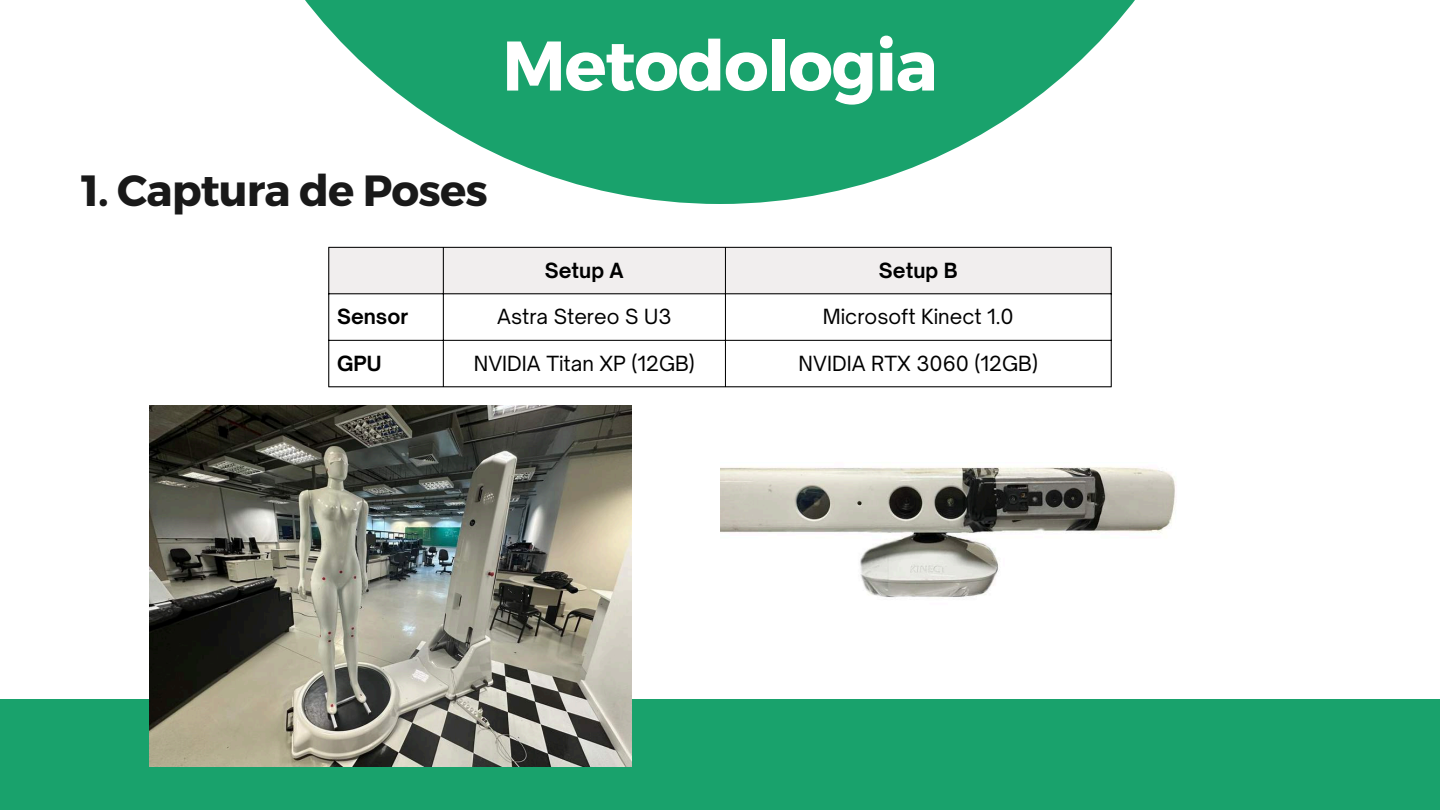
<style>
.page{position:relative;width:1440px;height:810px;background:#fff}
.page>*{position:absolute;margin:0;border:0;box-sizing:border-box;transform-origin:0 0}
.t1{font:700 70px "Montserrat";letter-spacing:-.02em;color:#fff}
.t2{font:700 43.6px "Montserrat";letter-spacing:-.02em;color:#191919}
.t3{font:20px "Open Sauce One";color:#000}
.t4{font:700 20px "Open Sauce One";color:#000}
</style>
<div class="page">
<svg style="left:305px;top:0;width:830px;height:204px;fill:#19a26c"></svg>
<div style="left:0;top:699px;width:1440px;height:111px;background:#19a26c"></div>
<div style="left:329px;top:248px;width:782px;height:45px;background:#f1eeee"></div>
<svg style="left:329px;top:294px;width:782px;height:92px"></svg>
<hr style="left:328px;top:248px;width:1px;height:138px;background:#000">
<hr style="left:443px;top:248px;width:1px;height:138px;background:#000">
<hr style="left:725px;top:248px;width:1px;height:138px;background:#000">
<hr style="left:1111px;top:248px;width:1px;height:138px;background:#000">
<hr style="left:328px;top:247px;width:784px;height:1px;background:#000">
<hr style="left:328px;top:293px;width:784px;height:1px;background:#000">
<hr style="left:328px;top:340px;width:784px;height:1px;background:#000">
<hr style="left:328px;top:386px;width:784px;height:1px;background:#000">
<img style="left:720px;top:466px;width:456px;height:132px">
<img style="left:149px;top:405px;width:483px;height:361px">
<h1 class="t1" style="left:502px;top:20px;width:437px">Metodologia</h1>
<h2 class="t2" style="left:81px;top:162px;width:408px">1. Captura de Poses</h2>
<p class="t4" style="left:545px;top:258px;width:80px">Setup A</p>
<p class="t4" style="left:879px;top:258px;width:80px">Setup B</p>
<p class="t4" style="left:337px;top:304px;width:73px">Sensor</p>
<p class="t3" style="left:497px;top:304px;width:176px">Astra Stereo S U3</p>
<p class="t3" style="left:823px;top:304px;width:193px">Microsoft Kinect 1.0</p>
<p class="t4" style="left:337px;top:351px;width:46px">GPU</p>
<p class="t3" style="left:474px;top:351px;width:223px">NVIDIA Titan XP (12GB)</p>
<p class="t3" style="left:799px;top:351px;width:241px">NVIDIA RTX 3060 (12GB)</p>
</div>
